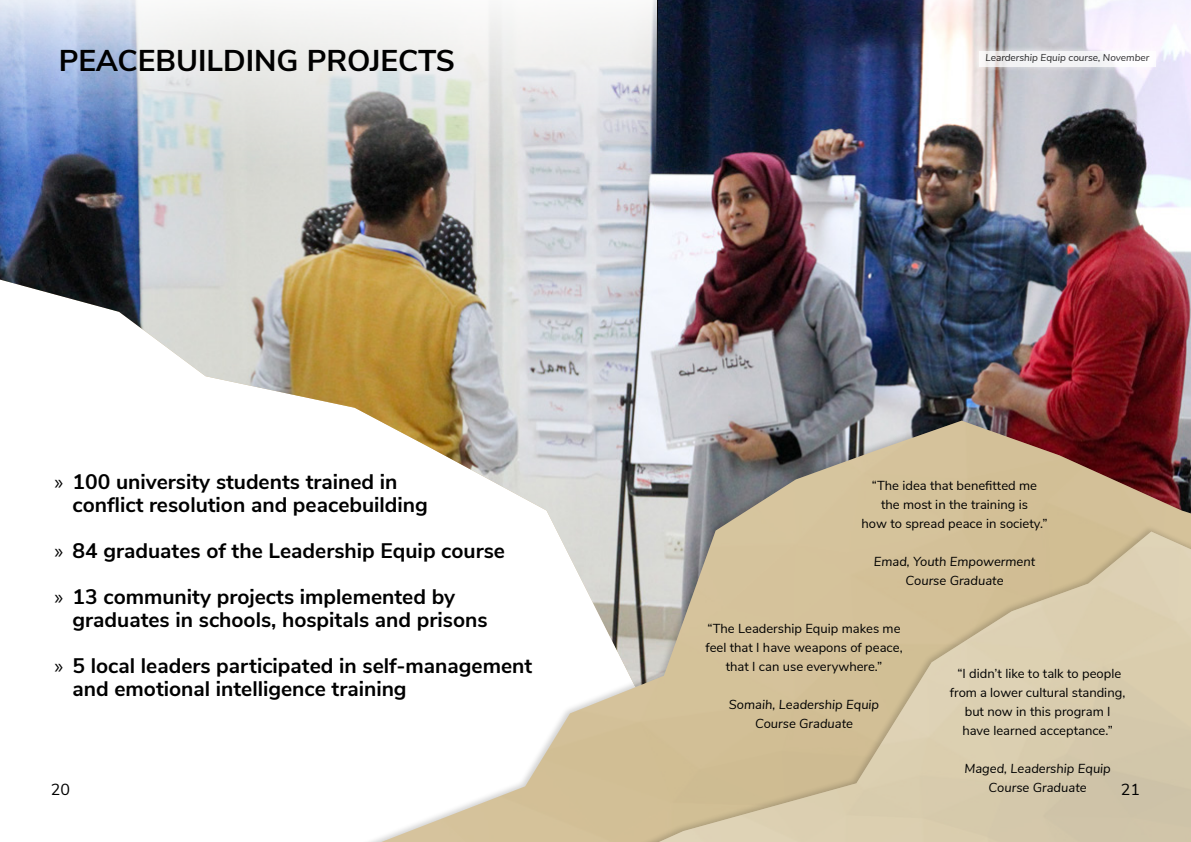
<style>
.page{position:relative;width:1191px;height:842px;background:#fff}
.page>*{position:absolute;margin:0;border:0;box-sizing:border-box;transform-origin:0 0}
.t1{font:700 30px "Nunito Sans";color:#000}
.t2{font:700 21px/46px "Nunito Sans";color:#000}
.t3{font:16px "Nunito Sans";color:#000}
.t4{font:13px/19px "Nunito Sans";color:#000;text-align:center}
.t5{font:italic 13px/19px "Nunito Sans";color:#000;text-align:center}
.t6{font:italic 10px "Nunito Sans";color:#000}
.s1{font-family:"Myriad Pro";font-weight:400}
</style>
<div class="page">
<img style="left:0;top:0;width:1191px;height:414px">
<div style="left:313px;top:414px;width:878px;height:428px;background:#000;opacity:.18"></div>
<img style="left:381px;top:421px;width:810px;height:421px">
<div style="left:529px;top:524px;width:662px;height:318px;background:#000;opacity:.18"></div>
<img style="left:659px;top:531px;width:532px;height:311px">
<svg style="left:0;top:0;width:658px;height:173px"></svg>
<div style="left:973px;top:46px;width:188px;height:26px;background:#fff;opacity:.75"></div>
<div style="left:979px;top:51px;width:176px;height:16px;background:#f4f4f5"></div>
<h1 class="t1" style="left:59px;top:39px;width:397px">PEACEBUILDING PROJECTS</h1>
<p class="t6" style="left:985px;top:50px;width:165px">Leardership Equip course, November</p>
<p class="t2" style="left:73px;top:469px;width:357px;line-height:23px;text-indent:-18px"><span class="s1">»</span> 100 university students trained in conflict resolution and peacebuilding</p>
<p class="t2" style="left:55px;top:527px;width:452px"><span class="s1">»</span> 84 graduates of the Leadership Equip course <span class="s1">»</span> 13 community projects implemented by</p>
<p class="t2" style="left:55px;top:596px;width:479px;text-indent:18px">graduates in schools, hospitals and prisons<br><span class="s1">»</span> 5 local leaders participated in self-management</p>
<p class="t2" style="left:73px;top:665px;width:336px">and emotional intelligence training</p>
<p class="t4" style="left:861px;top:475px;width:187px">“The idea that benefitted me the most in the training is<br>how to spread peace in society.”</p>
<p class="t5" style="left:874px;top:551px;width:163px">Emad, Youth Empowerment<br>Course Graduate</p>
<p class="t4" style="left:705px;top:618px;width:199px">“The Leadership Equip makes me feel that I have weapons of peace, that I can use everywhere.”</p>
<p class="t5" style="left:729px;top:694px;width:152px">Somaih, Leadership Equip<br>Course Graduate</p>
<p class="t4" style="left:950px;top:663px;width:177px">“I didn’t like to talk to people from a lower cultural standing, but now in this program I have learned acceptance.”</p>
<p class="t5" style="left:964px;top:758px;width:148px">Maged, Leadership Equip<br>Course Graduate</p>
<p class="t3" style="left:51px;top:778px;width:21px">20</p>
<p class="t3" style="left:1120px;top:778px;width:21px">21</p>
</div>
